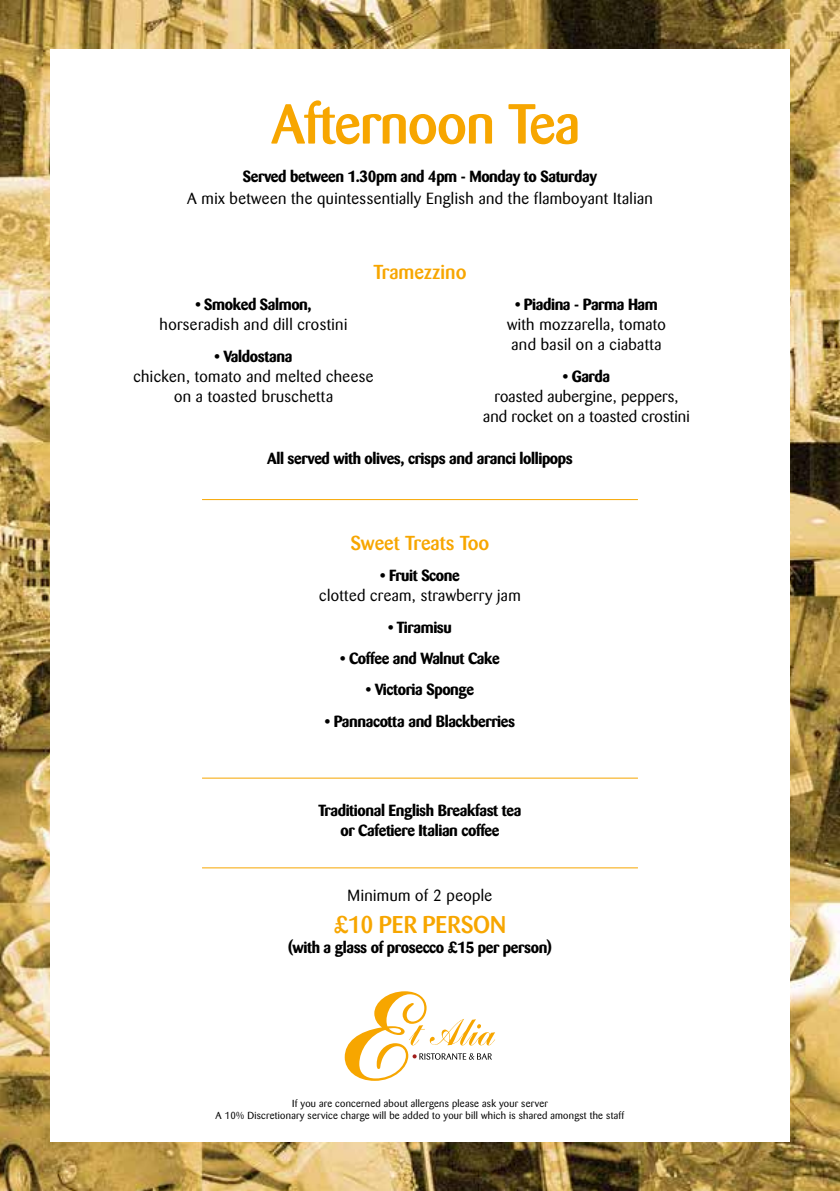
<style>
.page{position:relative;width:840px;height:1191px;background:#fff}
.page>*{position:absolute;margin:0;border:0;box-sizing:border-box;transform-origin:0 0}
.t1{font:500 55.8px "Barmeno";letter-spacing:-.02em;color:#f7a600}
.t2{font:500 24px "Barmeno";letter-spacing:-.005em;color:#f7a600}
.t3{font:500 20px "Barmeno";color:#f7a600}
.t4{font:700 16px/20px "Barmeno";letter-spacing:-.025em;color:#000;text-align:center}
.t5{font:16px/20px "Barmeno";letter-spacing:.025em;color:#000;text-align:center}
.t6{font:10.2px/12.2px "Barmeno";letter-spacing:.025em;color:#000;text-align:center}
</style>
<div class="page">
<img style="left:0;top:0;width:839px;height:1191px">
<div style="left:50px;top:49px;width:739px;height:1092px;background:#fff"></div>
<svg style="left:344px;top:991px;width:151px;height:89px"></svg>
<hr style="left:202px;top:499px;width:435px;height:1px;background:#f7a600">
<hr style="left:202px;top:867px;width:435px;height:1px;background:#f7a600">
<hr style="left:202px;top:777px;width:435px;height:1px;background:#f7a600">
<h1 class="t1" style="left:271px;top:91px;width:310px">Afternoon Tea</h1>
<p class="t4" style="left:243px;top:166px;width:355px">Served between 1.30pm and 4pm - Monday to Saturday</p>
<p class="t5" style="left:187px;top:189px;width:467px">A mix between the quintessentially English and the flamboyant Italian</p>
<p class="t3" style="left:373px;top:260px;width:94px">Tramezzino</p>
<p class="t4" style="left:195px;top:294px;width:117px">• Smoked Salmon,</p>
<p class="t5" style="left:159px;top:315px;width:189px">horseradish and dill crostini</p>
<p class="t4" style="left:214px;top:346px;width:79px">• Valdostana</p>
<p class="t5" style="left:133px;top:366px;width:241px">chicken, tomato and melted cheese on a toasted bruschetta</p>
<p class="t4" style="left:515px;top:294px;width:144px">• Piadina - Parma Ham</p>
<p class="t5" style="left:506px;top:315px;width:160px;text-align:left">with mozzarella, tomato and basil on a ciabatta</p>
<p class="t4" style="left:562px;top:366px;width:49px">• Garda</p>
<p class="t5" style="left:483px;top:386px;width:208px">roasted aubergine, peppers, and rocket on a toasted crostini</p>
<p class="t4" style="left:267px;top:448px;width:307px">All served with olives, crisps and aranci lollipops</p>
<p class="t3" style="left:350px;top:531px;width:140px">Sweet Treats Too</p>
<p class="t4" style="left:380px;top:565px;width:81px">• Fruit Scone</p>
<p class="t5" style="left:319px;top:586px;width:203px">clotted cream, strawberry jam</p>
<p class="t4" style="left:388px;top:617px;width:65px">• Tiramisu</p>
<p class="t4" style="left:340px;top:648px;width:161px">• Coffee and Walnut Cake</p>
<p class="t4" style="left:365px;top:680px;width:110px">• Victoria Sponge</p>
<p class="t4" style="left:324px;top:711px;width:192px">• Pannacotta and Blackberries</p>
<p class="t4" style="left:318px;top:800px;width:204px">Traditional English Breakfast tea or Cafetiere Italian coffee</p>
<p class="t5" style="left:347px;top:886px;width:146px">Minimum of 2 people</p>
<h2 class="t2" style="left:333px;top:911px;width:174px">£10 PER PERSON</h2>
<p class="t4" style="left:288px;top:937px;width:265px">(with a glass of prosecco £15 per person)</p>
<p class="t6" style="left:215px;top:1097px;width:410px">If you are concerned about allergens please ask your server<br>A 10% Discretionary service charge will be added to your bill which is shared amongst the staff</p>
</div>
